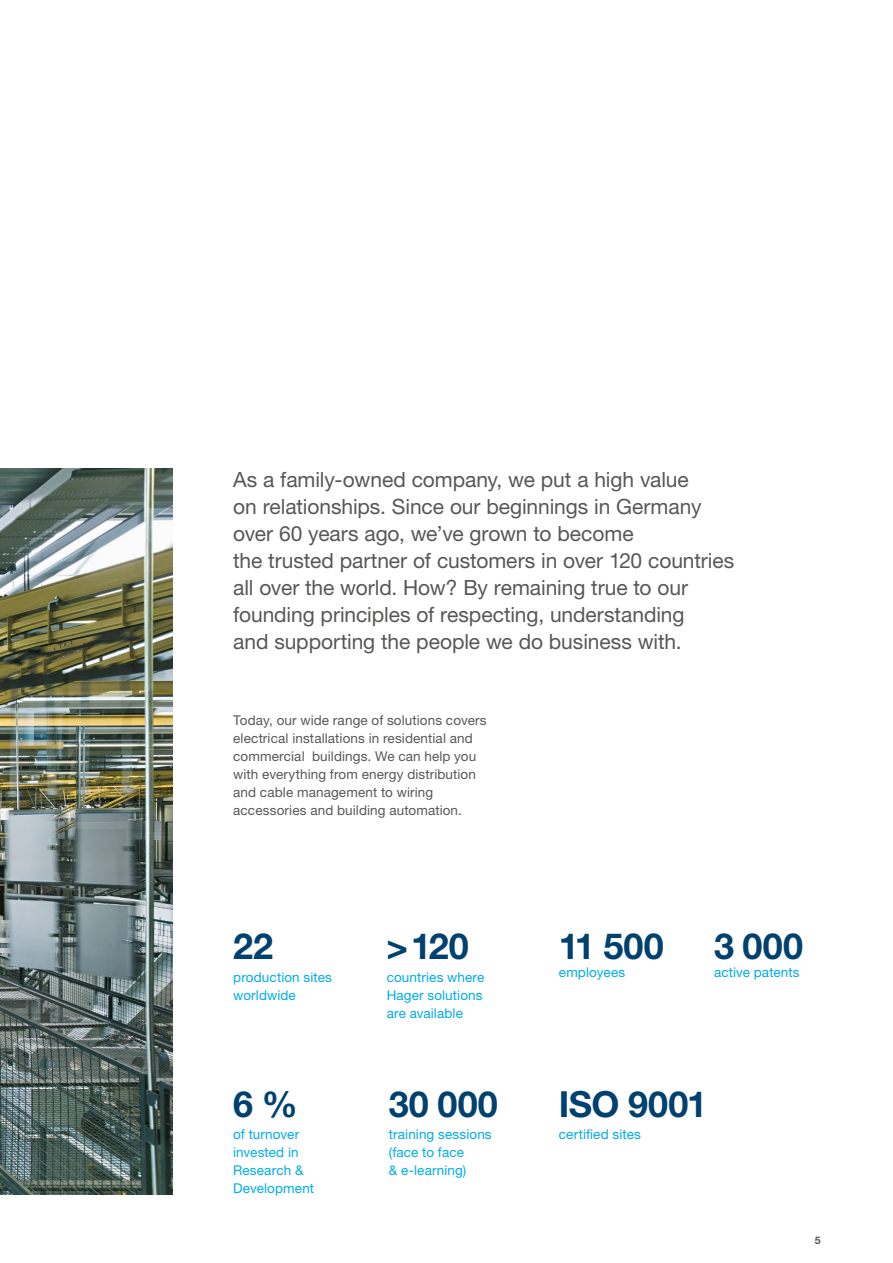
<style>
.page{position:relative;width:893px;height:1263px;background:#fff}
.page>*{position:absolute;margin:0;border:0;box-sizing:border-box;transform-origin:0 0}
.t1{font:700 36px "Helvetica Neue LTW1 G";color:#004170}
.t2{font:21px/27px "Helvetica Neue LTW1 G";letter-spacing:-.005em;color:#575756}
.t3{font:13.5px/18px "Helvetica Neue LTW1 G";letter-spacing:.01em;color:#575756}
.t4{font:13.5px/18px "Helvetica Neue LTW1 G";letter-spacing:.01em;color:#00ace9}
.t5{font:700 10.5px "Helvetica Neue LTW1 G";color:#575756}
</style>
<div class="page">
<img style="left:0;top:469px;width:172px;height:726px">
<p class="t2" style="left:233px;top:465px;width:503px">As a family-owned company, we put a high value<br>on relationships. Since our beginnings in Germany over 60 years ago, we’ve grown to become<br>the trusted partner of customers in over 120 countries all over the world. How? By remaining true to our founding principles of respecting, understanding<br>and supporting the people we do business with.</p>
<p class="t3" style="left:233px;top:711px;width:255px">Today, our wide range of solutions covers electrical installations in residential and commercial buildings. We can help you with everything from energy distribution and cable management to wiring accessories and building automation.</p>
<h1 class="t1" style="left:233px;top:924px;width:41px">22</h1>
<h1 class="t1" style="left:387px;top:924px;width:84px">&gt;120</h1>
<h1 class="t1" style="left:559px;top:924px;width:106px">11 500</h1>
<h1 class="t1" style="left:714px;top:924px;width:90px">3 000</h1>
<p class="t4" style="left:233px;top:968px;width:100px">production sites worldwide</p>
<p class="t4" style="left:387px;top:968px;width:99px">countries where<br>Hager solutions are available</p>
<p class="t4" style="left:559px;top:963px;width:68px">employees</p>
<p class="t4" style="left:714px;top:963px;width:87px">active patents</p>
<h1 class="t1" style="left:233px;top:1082px;width:66px">6 %</h1>
<p class="t4" style="left:233px;top:1125px;width:82px">of turnover invested in<br>Research &amp;<br>Development</p>
<h1 class="t1" style="left:389px;top:1082px;width:110px">30 000</h1>
<h1 class="t1" style="left:559px;top:1082px;width:150px">ISO 9001</h1>
<p class="t4" style="left:389px;top:1125px;width:104px">training sessions (face to face<br>&amp; e-learning)</p>
<p class="t4" style="left:559px;top:1125px;width:84px">certified sites</p>
<p class="t5" style="left:815px;top:1233px;width:7px">5</p>
</div>
